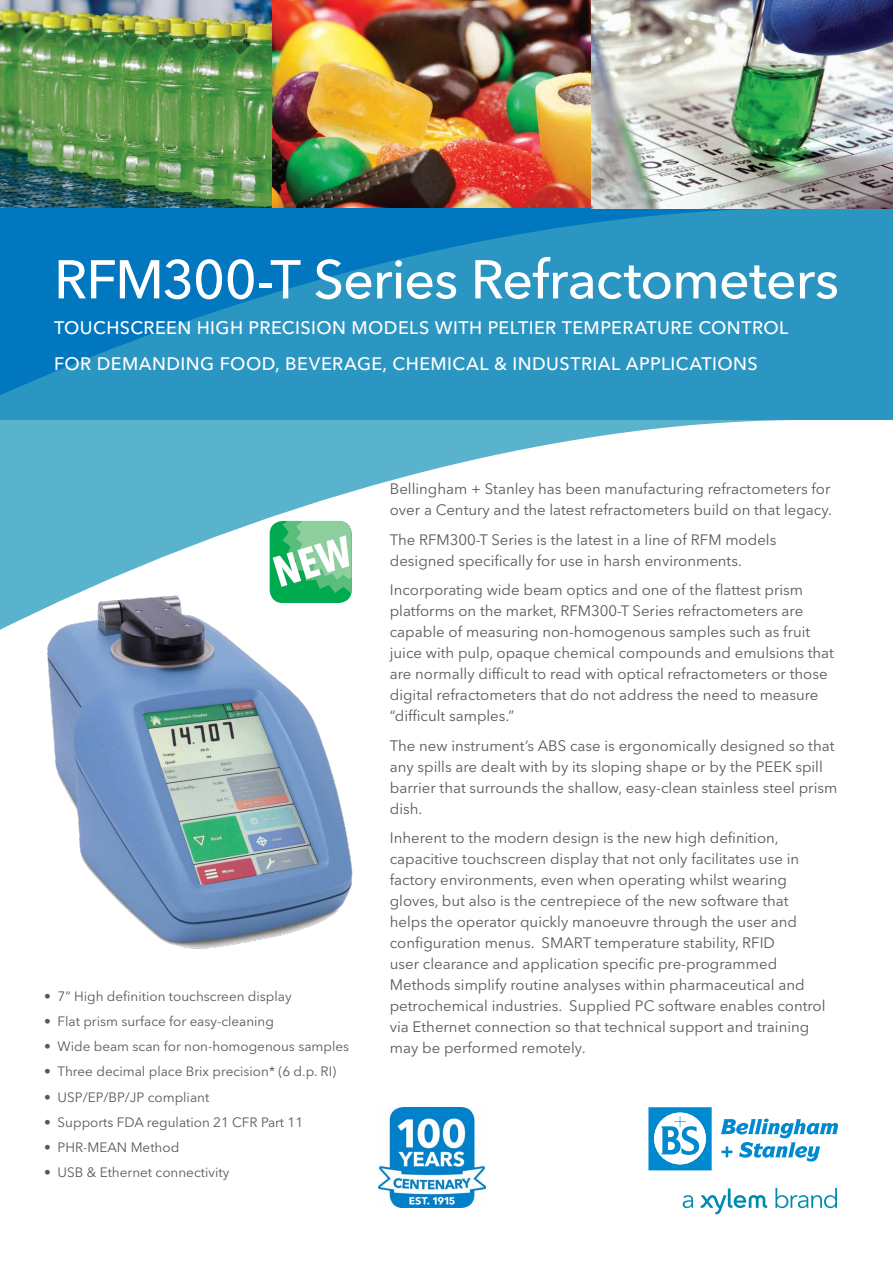
<style>
.page{position:relative;width:893px;height:1263px;background:#fff}
.page>*{position:absolute;margin:0;border:0;box-sizing:border-box;transform-origin:0 0}
.t1{font:500 54px "Avenir Next LT Pro";letter-spacing:-.02em;color:#fff}
.t2{font:500 18px/36px "Avenir Next LT Pro";letter-spacing:.025em;color:#fff}
.t3{font:15px/21px "Avenir Next LT Pro";color:#58595b}
.t4{font:13.5px "Avenir Next LT Pro";color:#58595b}
</style>
<div class="page">
<svg style="left:648px;top:1107px;width:64px;height:63px"></svg>
<svg style="left:720px;top:1118px;width:118px;height:43px"></svg>
<svg style="left:683px;top:1195px;width:10px;height:13px"></svg>
<svg style="left:775px;top:1188px;width:62px;height:20px"></svg>
<svg style="left:701px;top:1188px;width:66px;height:26px"></svg>
<img style="left:271px;top:0;width:320px;height:208px">
<img style="left:0;top:0;width:271px;height:208px">
<img style="left:47px;top:638px;width:306px;height:311px">
<svg style="left:0;top:420px;width:792px;height:218px"></svg>
<svg style="left:0;top:208px;width:893px;height:212px;background:#1f8cc1"></svg>
<img style="left:591px;top:0;width:302px;height:208px">
<div style="left:270px;top:521px;width:82px;height:82px;background:#00aa4f;border-radius:13px"></div>
<svg style="left:273px;top:521px;width:79px;height:72px"></svg>
<img style="left:378px;top:1107px;width:107px;height:101px">
<h1 class="t1" style="left:54px;top:247px;width:786px">RFM300-T Series Refractometers</h1>
<p class="t2" style="left:54px;top:310px;width:736px">TOUCHSCREEN HIGH PRECISION MODELS WITH PELTIER TEMPERATURE CONTROL<br>FOR DEMANDING FOOD, BEVERAGE, CHEMICAL &amp; INDUSTRIAL APPLICATIONS</p>
<p class="t4" style="left:44px;top:988px;width:249px">• 7” High definition touchscreen display</p>
<p class="t4" style="left:44px;top:1013px;width:231px">• Flat prism surface for easy-cleaning</p>
<p class="t4" style="left:44px;top:1038px;width:306px">• Wide beam scan for non-homogenous samples</p>
<p class="t4" style="left:44px;top:1063px;width:294px">• Three decimal place Brix precision* (6 d.p. RI)</p>
<p class="t4" style="left:44px;top:1089px;width:167px">• USP/EP/BP/JP compliant</p>
<p class="t4" style="left:44px;top:1114px;width:261px">• Supports FDA regulation 21 CFR Part 11</p>
<p class="t4" style="left:44px;top:1139px;width:137px">• PHR-MEAN Method</p>
<p class="t4" style="left:44px;top:1164px;width:187px">• USB &amp; Ethernet connectivity</p>
<p class="t3" style="left:390px;top:478px;width:444px">Bellingham + Stanley has been manufacturing refractometers for over a Century and the latest refractometers build on that legacy.</p>
<p class="t3" style="left:390px;top:529px;width:388px">The RFM300-T Series is the latest in a line of RFM models designed specifically for use in harsh environments.</p>
<p class="t3" style="left:390px;top:579px;width:446px">Incorporating wide beam optics and one of the flattest prism platforms on the market, RFM300-T Series refractometers are capable of measuring non-homogenous samples such as fruit juice with pulp, opaque chemical compounds and emulsions that are normally difficult to read with optical refractometers or those digital refractometers that do not address the need to measure “difficult samples.”</p>
<p class="t3" style="left:390px;top:735px;width:449px">The new instrument’s ABS case is ergonomically designed so that any spills are dealt with by its sloping shape or by the PEEK spill barrier that surrounds the shallow, easy-clean stainless steel prism dish.</p>
<p class="t3" style="left:390px;top:827px;width:437px">Inherent to the modern design is the new high definition, capacitive touchscreen display that not only facilitates use in factory environments, even when operating whilst wearing gloves, but also is the centrepiece of the new software that helps the operator quickly manoeuvre through the user and configuration menus. SMART temperature stability, RFID<br>user clearance and application specific pre-programmed Methods simplify routine analyses within pharmaceutical and petrochemical industries. Supplied PC software enables control via Ethernet connection so that technical support and training may be performed remotely.</p>
</div>
